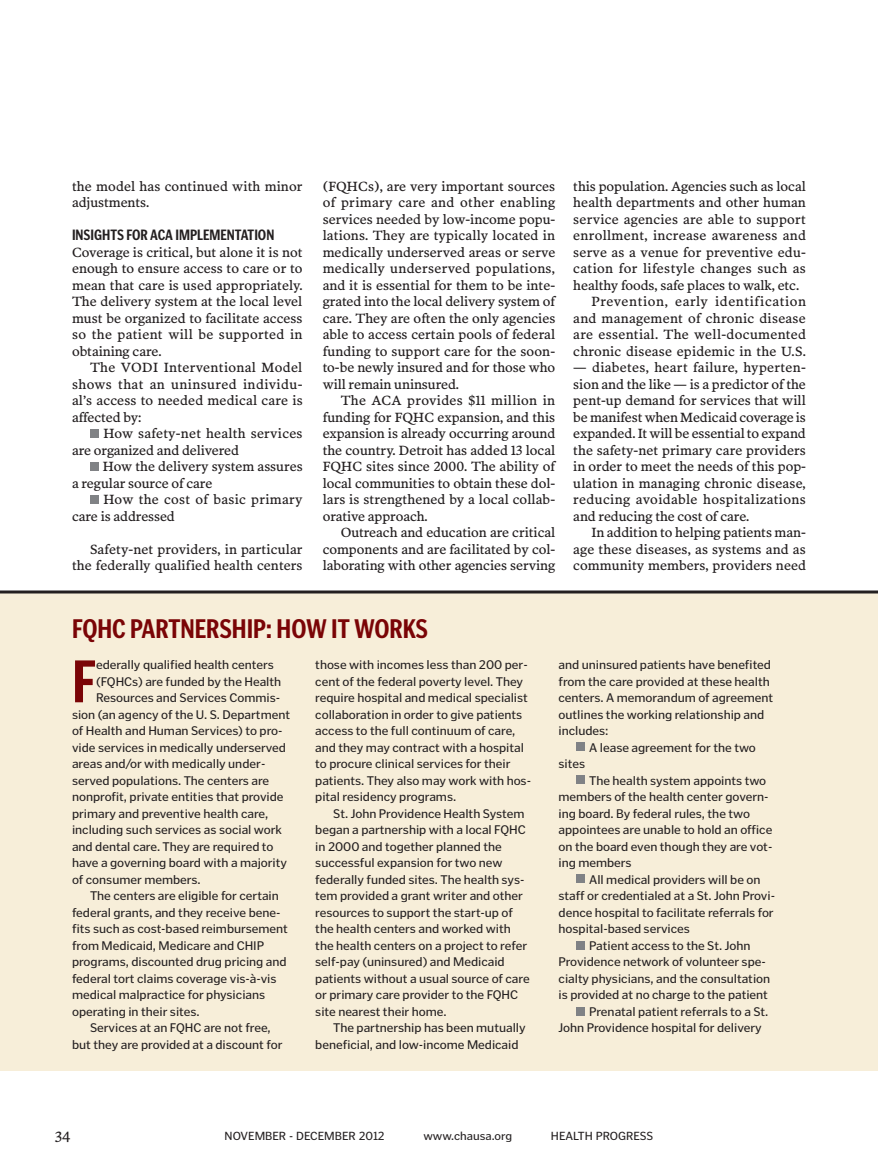
<style>
.page{position:relative;width:878px;height:1175px;background:#fff}
.page>*{position:absolute;margin:0;border:0;box-sizing:border-box;transform-origin:0 0}
._14-HP_SS_Sidebar_Te{font:700 60.3px "Poynter Gothic Text Cond";color:#7a0406}
._12-HP_SS_Sidebar_He{font:700 27px "Poynter Gothic Text Cond";color:#7a0406}
._7-HP_SS_No_1_Headli{font:700 15px "Poynter Gothic Text Cond";color:#231f20}
.t1{font:15px "Poynter OS Text Three L";color:#231f20}
._6-HP_SS_Text{font:13.5px/16.5px "Poynter OS Text Three L";letter-spacing:.005em;color:#231f20;text-align:justify}
._14-HP_SS_Sidebar_Te-2{font:12.75px/16.5px "Poynter Gothic Text";letter-spacing:-.005em;color:#231f20}
.t2{font:12px "Poynter Gothic Text";color:#231f20}
</style>
<div class="page">
<div style="left:90px;top:429px;width:8px;height:8px;background:#808285"></div>
<div style="left:90px;top:462px;width:8px;height:8px;background:#808285"></div>
<div style="left:90px;top:495px;width:8px;height:8px;background:#808285"></div>
<div style="left:0;top:593px;width:878px;height:478px;background:#f7eed9"></div>
<div style="left:576px;top:742px;width:9px;height:9px;background:#808285"></div>
<div style="left:576px;top:776px;width:9px;height:8px;background:#808285"></div>
<div style="left:576px;top:874px;width:9px;height:9px;background:#808285"></div>
<div style="left:576px;top:940px;width:9px;height:9px;background:#808285"></div>
<div style="left:576px;top:1006px;width:9px;height:9px;background:#808285"></div>
<hr style="left:0;top:590px;width:878px;height:3px;background:#231f20">
<p class="_6-HP_SS_Text" style="left:72px;top:178px;width:232px">the model has continued with minor adjustments.</p>
<p class="_7-HP_SS_No_1_Headli" style="left:72px;top:226px;width:204px">INSIGHTS FOR ACA IMPLEMENTATION</p>
<p class="_6-HP_SS_Text" style="left:72px;top:244px;width:232px">Coverage is critical, but alone it is not enough to ensure access to care or to mean that care is used appropriately.<br>The delivery system at the local level must be organized to facilitate access so the patient will be supported in obtaining care.</p>
<p class="_6-HP_SS_Text" style="left:72px;top:359px;width:232px;text-indent:18px">The VODI Interventional Model shows that an uninsured individu&shy;al’s access to needed medical care is affected by:</p>
<p class="_6-HP_SS_Text" style="left:72px;top:425px;width:232px;text-indent:31px">How safety-net health services are organized and delivered</p>
<p class="_6-HP_SS_Text" style="left:72px;top:458px;width:232px;text-indent:31px">How the delivery system assures a regular source of care</p>
<p class="_6-HP_SS_Text" style="left:72px;top:491px;width:232px;text-indent:31px">How the cost of basic primary care is addressed</p>
<p class="_6-HP_SS_Text" style="left:72px;top:541px;width:232px;text-align:right">Safety-net providers, in particular the federally qualified health centers</p>
<p class="_6-HP_SS_Text" style="left:322px;top:178px;width:234px">(FQHCs), are very important sources of primary care and other enabling services needed by low-income popu&shy;lations. They are typically located in medically underserved areas or serve medically underserved populations, and it is essential for them to be inte&shy;grated into the local delivery system of care. They are often the only agencies able to access certain pools of federal funding to support care for the soon&shy;to-be newly insured and for those who will remain uninsured.</p>
<p class="_6-HP_SS_Text" style="left:322px;top:392px;width:234px;text-indent:18px">The ACA provides $11 million in funding for FQHC expansion, and this expansion is already occurring around the country. Detroit has added 13 local FQHC sites since 2000. The ability of local communities to obtain these dol&shy;lars is strengthened by a local collab&shy;orative approach.</p>
<p class="_6-HP_SS_Text" style="left:322px;top:524px;width:234px;text-indent:18px">Outreach and education are critical components and are facilitated by col&shy;laborating with other agencies serving</p>
<p class="_6-HP_SS_Text" style="left:573px;top:178px;width:234px">this population. Agencies such as local health departments and other human service agencies are able to support enrollment, increase awareness and serve as a venue for preventive edu&shy;cation for lifestyle changes such as healthy foods, safe places to walk, etc.</p>
<p class="_6-HP_SS_Text" style="left:573px;top:293px;width:234px;text-indent:18px">Prevention, early identification and management of chronic disease are essential. The well-documented chronic disease epidemic in the U.S.</p>
<p class="_6-HP_SS_Text" style="left:573px;top:359px;width:234px">— diabetes, heart failure, hyperten&shy;sion and the like — is a predictor of the pent-up demand for services that will be manifest when Medicaid coverage is expanded. It will be essential to expand the safety-net primary care providers in order to meet the needs of this pop&shy;ulation in managing chronic disease, reducing avoidable hospitalizations and reducing the cost of care.</p>
<p class="_6-HP_SS_Text" style="left:573px;top:524px;width:234px;text-indent:18px">In addition to helping patients man&shy;age these diseases, as systems and as community members, providers need</p>
<p class="_12-HP_SS_Sidebar_He" style="left:72px;top:612px;width:357px">FQHC PARTNERSHIP: HOW IT WORKS</p>
<p class="_14-HP_SS_Sidebar_Te" style="left:72px;top:646px;width:26px">F</p>
<p class="_14-HP_SS_Sidebar_Te-2" style="left:96px;top:656px;width:179px">ederally qualified health centers</p>
<p class="_14-HP_SS_Sidebar_Te-2" style="left:96px;top:673px;width:187px">(FQHCs) are funded by the Health</p>
<p class="_14-HP_SS_Sidebar_Te-2" style="left:96px;top:689px;width:186px">Resources and Services Commis-</p>
<p class="_14-HP_SS_Sidebar_Te-2" style="left:72px;top:706px;width:220px">sion (an agency of the U. S. Department</p>
<p class="_14-HP_SS_Sidebar_Te-2" style="left:72px;top:722px;width:212px">of Health and Human Services) to pro-</p>
<p class="_14-HP_SS_Sidebar_Te-2" style="left:72px;top:739px;width:215px">vide services in medically underserved</p>
<p class="_14-HP_SS_Sidebar_Te-2" style="left:72px;top:755px;width:195px">areas and/or with medically under-</p>
<p class="_14-HP_SS_Sidebar_Te-2" style="left:72px;top:772px;width:199px">served populations. The centers are</p>
<p class="_14-HP_SS_Sidebar_Te-2" style="left:72px;top:788px;width:213px">nonprofit, private entities that provide</p>
<p class="_14-HP_SS_Sidebar_Te-2" style="left:72px;top:805px;width:198px">primary and preventive health care,</p>
<p class="_14-HP_SS_Sidebar_Te-2" style="left:72px;top:821px;width:211px">including such services as social work</p>
<p class="_14-HP_SS_Sidebar_Te-2" style="left:72px;top:838px;width:203px">and dental care. They are required to</p>
<p class="_14-HP_SS_Sidebar_Te-2" style="left:72px;top:854px;width:216px">have a governing board with a majority</p>
<p class="_14-HP_SS_Sidebar_Te-2" style="left:72px;top:871px;width:130px">of consumer members.</p>
<p class="_14-HP_SS_Sidebar_Te-2" style="left:72px;top:887px;width:217px;text-indent:18px">The centers are eligible for certain federal grants, and they receive bene&shy;fits such as cost-based reimbursement from Medicaid, Medicare and CHIP programs, discounted drug pricing and federal tort claims coverage vis-à-vis medical malpractice for physicians operating in their sites.</p>
<p class="_14-HP_SS_Sidebar_Te-2" style="left:72px;top:1019px;width:212px;text-align:center">Services at an FQHC are not free,<br>but they are provided at a discount for</p>
<p class="_14-HP_SS_Sidebar_Te-2" style="left:315px;top:656px;width:217px">those with incomes less than 200 per&shy;cent of the federal poverty level. They require hospital and medical specialist collaboration in order to give patients access to the full continuum of care, and they may contract with a hospital to procure clinical services for their patients. They also may work with hos&shy;pital residency programs.</p>
<p class="_14-HP_SS_Sidebar_Te-2" style="left:315px;top:805px;width:216px;text-indent:18px">St. John Providence Health System began a partnership with a local FQHC in 2000 and together planned the successful expansion for two new federally funded sites. The health sys&shy;tem provided a grant writer and other resources to support the start-up of the health centers and worked with the health centers on a project to refer self-pay (uninsured) and Medicaid patients without a usual source of care or primary care provider to the FQHC site nearest their home.</p>
<p class="_14-HP_SS_Sidebar_Te-2" style="left:315px;top:1019px;width:212px;text-indent:18px">The partnership has been mutually beneficial, and low-income Medicaid</p>
<p class="_14-HP_SS_Sidebar_Te-2" style="left:558px;top:656px;width:216px">and uninsured patients have benefited from the care provided at these health centers. A memorandum of agreement outlines the working relationship and includes:</p>
<p class="_14-HP_SS_Sidebar_Te-2" style="left:589px;top:739px;width:168px">A lease agreement for the two</p>
<p class="_14-HP_SS_Sidebar_Te-2" style="left:558px;top:755px;width:28px">sites</p>
<p class="_14-HP_SS_Sidebar_Te-2" style="left:558px;top:772px;width:215px;text-indent:31px">The health system appoints two members of the health center govern&shy;ing board. By federal rules, the two appointees are unable to hold an office on the board even though they are vot&shy;ing members</p>
<p class="_14-HP_SS_Sidebar_Te-2" style="left:558px;top:871px;width:218px;text-indent:31px">All medical providers will be on staff or credentialed at a St. John Provi&shy;dence hospital to facilitate referrals for hospital-based services</p>
<p class="_14-HP_SS_Sidebar_Te-2" style="left:558px;top:937px;width:213px;text-indent:31px">Patient access to the St. John Providence network of volunteer spe&shy;cialty physicians, and the consultation is provided at no charge to the patient</p>
<p class="_14-HP_SS_Sidebar_Te-2" style="left:558px;top:1003px;width:211px;text-indent:31px">Prenatal patient referrals to a St.<br>John Providence hospital for delivery</p>
<p class="t1" style="left:55px;top:1128px;width:17px">34</p>
<p class="t2" style="left:225px;top:1128px;width:161px">NOVEMBER - DECEMBER 2012</p>
<p class="t2" style="left:423px;top:1128px;width:90px">www.chausa.org</p>
<p class="t2" style="left:551px;top:1128px;width:104px">HEALTH PROGRESS</p>
</div>
